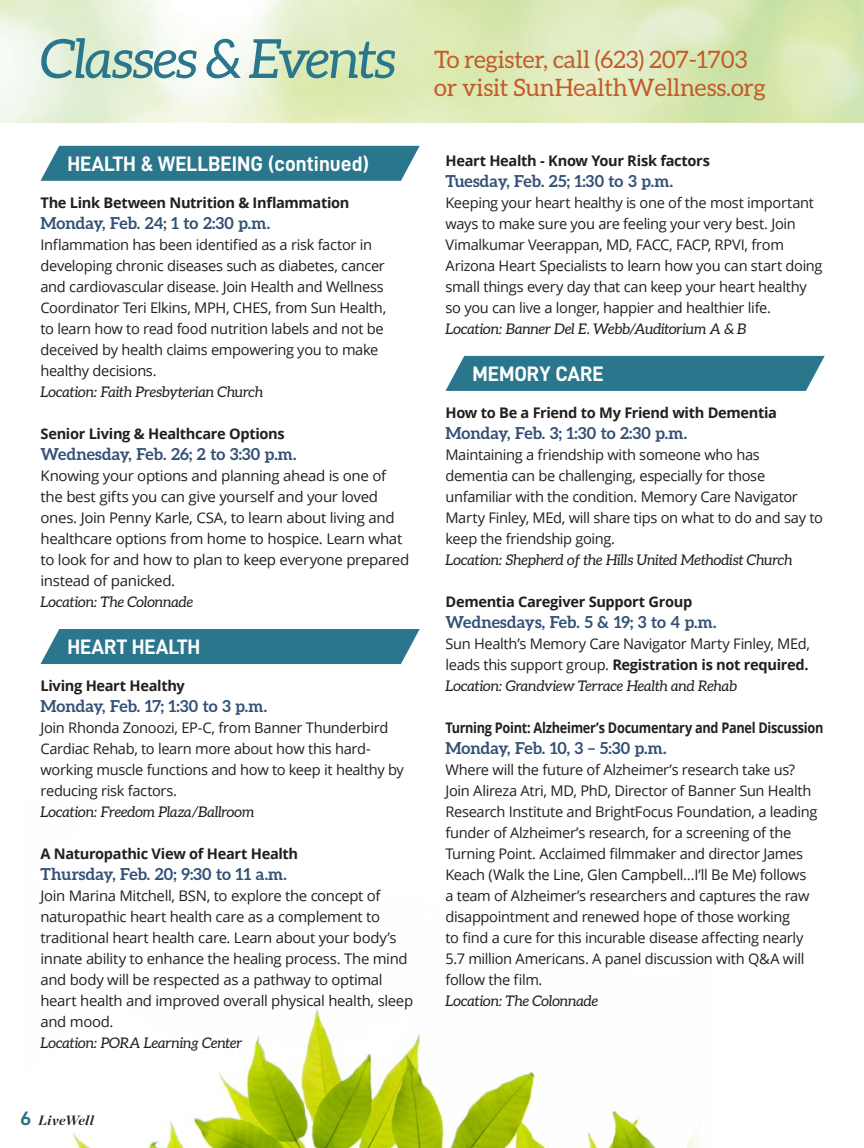
<style>
.page{position:relative;width:864px;height:1148px;background:#fff}
.page>*{position:absolute;margin:0;border:0;box-sizing:border-box;transform-origin:0 0}
.t1{font:italic 54px "Aleo";letter-spacing:-.03em;color:#29768d}
.t2{font:24px/28.5px "Aleo";letter-spacing:-.005em;color:#c35a2a}
.t3{font:21px "D DIN Bold";color:#fff}
.t4{font:700 16.5px "Aleo";letter-spacing:-.005em;color:#335076}
.t5{font:14.7px/21px "Open Sans";letter-spacing:-.025em;color:#231f20}
.t6{font:italic 14.7px "Aleo";letter-spacing:-.01em;color:#231f20}
.t7{font:700 14.7px "Open Sans";letter-spacing:-.025em;color:#231f20}
.t8{font:700 14.7px "Open Sans";letter-spacing:-.025em;color:#231f20;scale:.87 1}
.t9{font:italic 700 13.5px "Chronicle Display";letter-spacing:.02em;color:#231f20}
.s1{font-family:"D DIN Exp Bold";font-weight:400;font-style:normal;font-size:19.5px;color:#29768d}
.s2{font-weight:700}
</style>
<div class="page">
<img style="left:73px;top:1008px;width:625px;height:140px">
<svg style="left:40px;top:146px;width:380px;height:35px;background:#347d93"></svg>
<div style="left:40px;top:629px;width:380px;height:35px;background:#29768d"></div>
<svg style="left:446px;top:356px;width:379px;height:35px;background:#337c92"></svg>
<h1 class="t1" style="left:40px;top:28px;width:357px">Classes &amp; Events</h1>
<h2 class="t2" style="left:434px;top:45px;width:333px">To register, call (623) 207-1703 or visit SunHealthWellness.org</h2>
<h3 class="t3" style="left:68px;top:152px;width:303px">HEALTH &amp; WELLBEING (continued)</h3>
<p class="t7" style="left:40px;top:192px;width:310px">The Link Between Nutrition &amp; Inflammation</p>
<p class="t4" style="left:40px;top:213px;width:231px">Monday, Feb. 24; 1 to 2:30 p.m.</p>
<p class="t5" style="left:40px;top:234px;width:347px">Inflammation has been identified as a risk factor in developing chronic diseases such as diabetes, cancer and cardiovascular disease. Join Health and Wellness Coordinator Teri Elkins, MPH, CHES, from Sun Health, to learn how to read food nutrition labels and not be deceived by health claims empowering you to make healthy decisions.</p>
<p class="t6" style="left:40px;top:383px;width:224px">Location: Faith Presbyterian Church</p>
<p class="t7" style="left:40px;top:423px;width:246px">Senior Living &amp; Healthcare Options</p>
<p class="t4" style="left:40px;top:444px;width:258px">Wednesday, Feb. 26; 2 to 3:30 p.m.</p>
<p class="t5" style="left:40px;top:465px;width:370px">Knowing your options and planning ahead is one of the best gifts you can give yourself and your loved ones. Join Penny Karle, CSA, to learn about living and healthcare options from home to hospice. Learn what to look for and how to plan to keep everyone prepared instead of panicked.</p>
<p class="t6" style="left:40px;top:593px;width:154px">Location: The Colonnade</p>
<h3 class="t3" style="left:68px;top:635px;width:134px">HEART HEALTH</h3>
<p class="t7" style="left:40px;top:675px;width:146px">Living Heart Healthy</p>
<p class="t4" style="left:40px;top:696px;width:228px">Monday, Feb. 17; 1:30 to 3 p.m.</p>
<p class="t5" style="left:40px;top:717px;width:365px">Join Rhonda Zonoozi, EP-C, from Banner Thunderbird Cardiac Rehab, to learn more about how this hard&shy;working muscle functions and how to keep it healthy by reducing risk factors.</p>
<p class="t6" style="left:40px;top:803px;width:215px">Location: Freedom Plaza/Ballroom</p>
<p class="t7" style="left:40px;top:843px;width:259px">A Naturopathic View of Heart Health</p>
<p class="t4" style="left:40px;top:864px;width:248px">Thursday, Feb. 20; 9:30 to 11 a.m.</p>
<p class="t5" style="left:40px;top:885px;width:374px">Join Marina Mitchell, BSN, to explore the concept of naturopathic heart health care as a complement to traditional heart health care. Learn about your body’s innate ability to enhance the healing process. The mind and body will be respected as a pathway to optimal heart health and improved overall physical health, sleep and mood.</p>
<p class="t6" style="left:40px;top:1034px;width:203px">Location: PORA Learning Center</p>
<p class="t9" style="left:20px;top:1108px;width:75px"><span class="s1">6</span> LiveWell</p>
<p class="t7" style="left:445px;top:150px;width:266px">Heart Health - Know Your Risk factors</p>
<p class="t4" style="left:446px;top:171px;width:229px">Tuesday, Feb. 25; 1:30 to 3 p.m.</p>
<p class="t5" style="left:446px;top:192px;width:379px">Keeping your heart healthy is one of the most important ways to make sure you are feeling your very best. Join Vimalkumar Veerappan, MD, FACC, FACP, RPVI, from Arizona Heart Specialists to learn how you can start doing small things every day that can keep your heart healthy so you can live a longer, happier and healthier life.</p>
<p class="t6" style="left:446px;top:320px;width:302px">Location: Banner Del E. Webb/Auditorium A &amp; B</p>
<h3 class="t3" style="left:472px;top:362px;width:133px">MEMORY CARE</h3>
<p class="t7" style="left:446px;top:402px;width:333px">How to Be a Friend to My Friend with Dementia</p>
<p class="t4" style="left:446px;top:423px;width:243px">Monday, Feb. 3; 1:30 to 2:30 p.m.</p>
<p class="t5" style="left:446px;top:444px;width:379px">Maintaining a friendship with someone who has dementia can be challenging, especially for those unfamiliar with the condition. Memory Care Navigator Marty Finley, MEd, will share tips on what to do and say to keep the friendship going.</p>
<p class="t6" style="left:446px;top:551px;width:349px">Location: Shepherd of the Hills United Methodist Church</p>
<p class="t7" style="left:446px;top:591px;width:248px">Dementia Caregiver Support Group</p>
<p class="t4" style="left:446px;top:612px;width:272px">Wednesdays, Feb. 5 &amp; 19; 3 to 4 p.m.</p>
<p class="t5" style="left:446px;top:633px;width:366px">Sun Health’s Memory Care Navigator Marty Finley, MEd, leads this support group. <span class="s2">Registration is not required.</span></p>
<p class="t6" style="left:446px;top:677px;width:293px">Location: Grandview Terrace Health and Rehab</p>
<p class="t8" style="left:446px;top:717px;width:436px">Turning Point: Alzheimer’s Documentary and Panel Discussion</p>
<p class="t4" style="left:446px;top:738px;width:222px">Monday, Feb. 10, 3 – 5:30 p.m.</p>
<p class="t5" style="left:446px;top:759px;width:373px">Where will the future of Alzheimer’s research take us?<br>Join Alireza Atri, MD, PhD, Director of Banner Sun Health Research Institute and BrightFocus Foundation, a leading funder of Alzheimer’s research, for a screening of the Turning Point. Acclaimed filmmaker and director James Keach (Walk the Line, Glen Campbell…I’ll Be Me) follows a team of Alzheimer’s researchers and captures the raw disappointment and renewed hope of those working<br>to find a cure for this incurable disease affecting nearly 5.7 million Americans. A panel discussion with Q&amp;A will follow the film.</p>
<p class="t6" style="left:446px;top:992px;width:154px">Location: The Colonnade</p>
</div>
